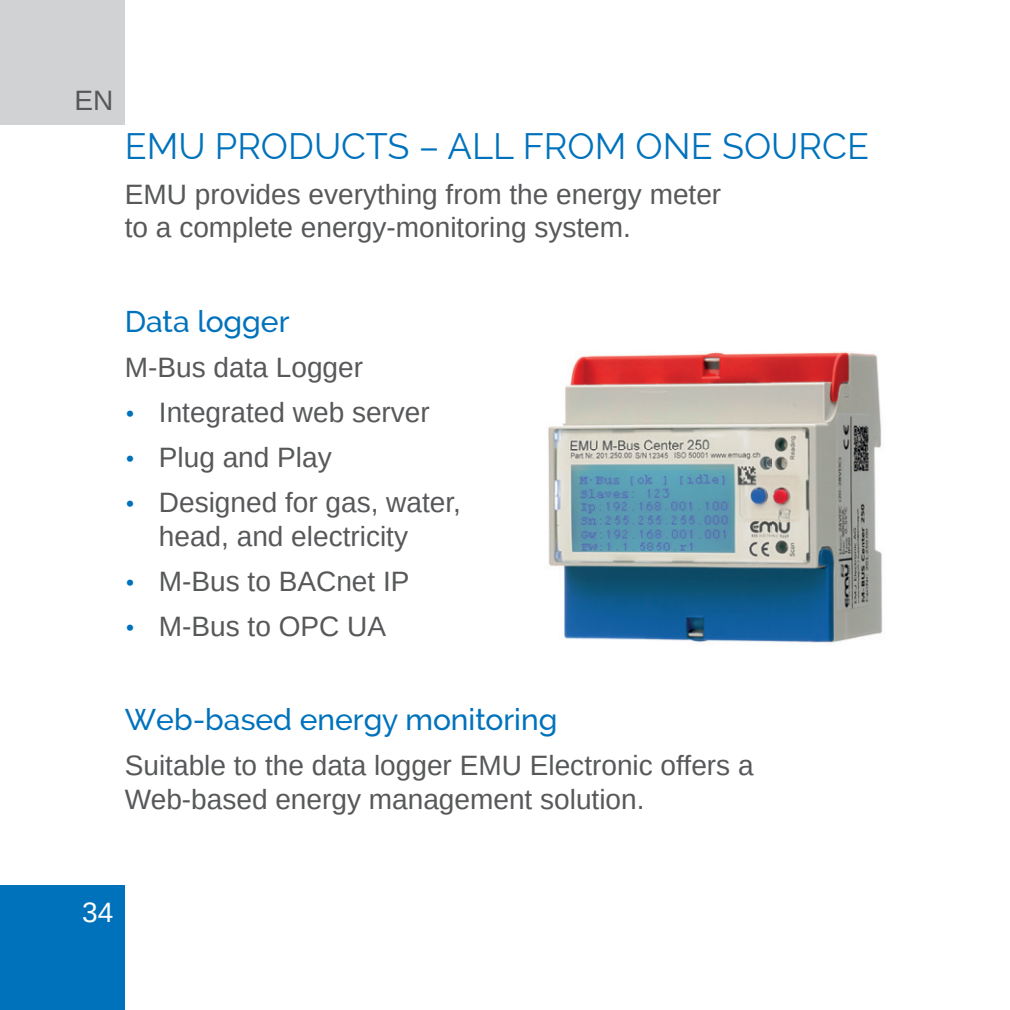
<style>
.page{position:relative;width:1010px;height:1010px;background:#fff}
.page>*{position:absolute;margin:0;border:0;box-sizing:border-box;transform-origin:0 0}
.t1{font:36px "Raleway";color:#0072bc}
.t2{font:500 30px "Raleway";color:#0072bc}
.t3{font:28px/33.6px "Arimo";color:#57585a}
.t4{font:28px "Arimo";color:#fff}
.s1{font-family:"Rubik";color:#0072bc}
</style>
<div class="page">
<div style="left:0;top:884px;width:125px;height:125px;background:#0072bc"></div>
<div style="left:0;top:0;width:125px;height:125px;background:#d1d2d4"></div>
<img style="left:548px;top:352px;width:335px;height:291px">
<p class="t3" style="left:74px;top:84px;width:40px">EN</p>
<p class="t1" style="left:125px;top:125px;width:745px">EMU PRODUCTS – ALL FROM ONE SOURCE</p>
<p class="t3" style="left:125px;top:177px;width:597px">EMU provides everything from the energy meter to a complete energy-monitoring system.</p>
<p class="t2" style="left:125px;top:304px;width:166px">Data logger</p>
<p class="t3" style="left:125px;top:351px;width:240px">M-Bus data Logger</p>
<p class="t3" style="left:125px;top:396px;width:306px"><span class="s1">•</span> Integrated web server</p>
<p class="t3" style="left:125px;top:440px;width:208px"><span class="s1">•</span> Plug and Play</p>
<p class="t3" style="left:159px;top:485px;width:303px;text-indent:-34px"><span class="s1">•</span> Designed for gas, water, head, and electricity</p>
<p class="t3" style="left:125px;top:564px;width:286px"><span class="s1">•</span> M-Bus to BACnet IP</p>
<p class="t3" style="left:125px;top:609px;width:263px"><span class="s1">•</span> M-Bus to OPC UA</p>
<p class="t2" style="left:125px;top:702px;width:434px">Web-based energy monitoring</p>
<p class="t3" style="left:125px;top:749px;width:630px">Suitable to the data logger EMU Electronic offers a<br>Web-based energy management solution.</p>
<p class="t4" style="left:82px;top:897px;width:33px">34</p>
</div>
